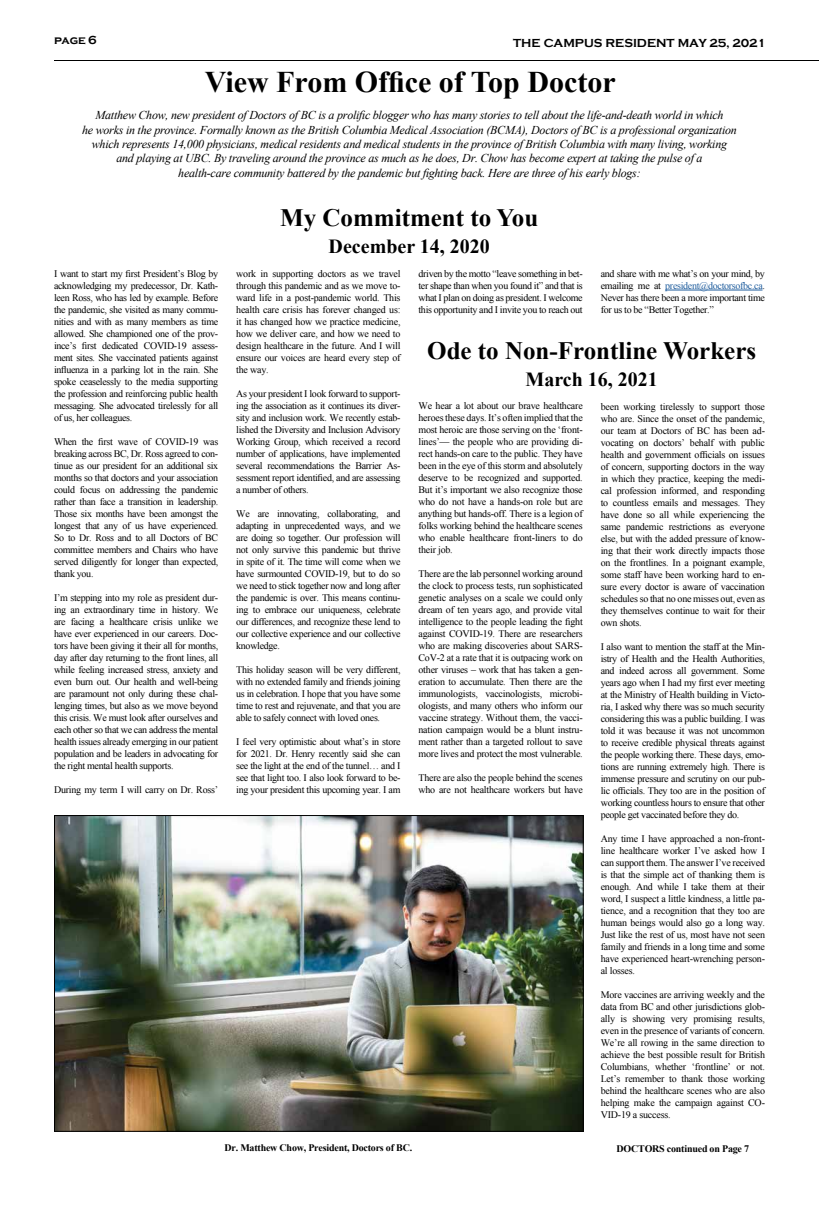
<style>
.page{position:relative;width:819px;height:1224px;background:#fff}
.page>*{position:absolute;margin:0;border:0;box-sizing:border-box;transform-origin:0 0}
.t1{font:700 30px "Times New Roman";color:#000}
.t2{font:700 25px "Times New Roman";color:#000}
.t3{font:700 20px "Times New Roman";color:#000}
.t4{font:italic 12px/14.4px "Times New Roman";letter-spacing:-.02em;color:#000;text-align:center}
.t5{font:700 12px "Copperplate Gothic";color:#000}
.t6{font:10px/12px "Times New Roman";letter-spacing:-.03em;color:#000;text-align:justify}
.t7{font:700 10px "Times New Roman";letter-spacing:-.02em;color:#000}
.s1{color:#215e9e}
</style>
<div class="page">
<hr style="left:54px;top:60px;width:765px;height:1px;background:#000">
<img style="left:56px;top:817px;width:526px;height:313px">
<div style="left:54px;top:815px;width:530px;height:317px;border:1px solid #000"></div>
<hr style="left:665px;top:290px;width:97px;height:1px;background:#215e9e">
<p class="t5" style="left:54px;top:34px;width:44px">page 6</p>
<p class="t5" style="left:513px;top:37px;width:254px">THE CAMPUS RESIDENT MAY 25, 2021</p>
<h1 class="t1" style="left:205px;top:62px;width:412px">View From Office of Top Doctor</h1>
<p class="t4" style="left:82px;top:108px;width:656px">Matthew Chow, new president of Doctors of BC is a prolific blogger who has many stories to tell about the life-and-death world in which<br>he works in the province. Formally known as the British Columbia Medical Association (BCMA), Doctors of BC is a professional organization which represents 14,000 physicians, medical residents and medical students in the province of British Columbia with many living, working and playing at UBC. By traveling around the province as much as he does, Dr. Chow has become expert at taking the pulse of a<br>health-care community battered by the pandemic but fighting back. Here are three of his early blogs:</p>
<p class="t6" style="left:54px;top:267px;width:166px">I want to start my first President’s Blog by acknowledging my predecessor, Dr. Kath&shy;leen Ross, who has led by example. Before the pandemic, she visited as many commu&shy;nities and with as many members as time allowed. She championed one of the prov&shy;ince’s first dedicated COVID-19 assess&shy;ment sites. She vaccinated patients against influenza in a parking lot in the rain. She spoke ceaselessly to the media supporting the profession and reinforcing public health messaging. She advocated tirelessly for all of us, her colleagues.</p>
<p class="t6" style="left:54px;top:435px;width:166px">When the first wave of COVID-19 was breaking across BC, Dr. Ross agreed to con&shy;tinue as our president for an additional six months so that doctors and your association could focus on addressing the pandemic rather than face a transition in leadership.<br>Those six months have been amongst the longest that any of us have experienced.<br>So to Dr. Ross and to all Doctors of BC committee members and Chairs who have served diligently for longer than expected, thank you.</p>
<p class="t6" style="left:54px;top:591px;width:166px">I’m stepping into my role as president dur&shy;ing an extraordinary time in history. We are facing a healthcare crisis unlike we have ever experienced in our careers. Doc&shy;tors have been giving it their all for months, day after day returning to the front lines, all while feeling increased stress, anxiety and even burn out. Our health and well-being are paramount not only during these chal&shy;lenging times, but also as we move beyond this crisis. We must look after ourselves and each other so that we can address the mental health issues already emerging in our patient population and be leaders in advocating for the right mental health supports.</p>
<p class="t6" style="left:54px;top:783px;width:166px">During my term I will carry on Dr. Ross’</p>
<h2 class="t2" style="left:280px;top:201px;width:260px">My Commitment to You</h2>
<h3 class="t3" style="left:329px;top:233px;width:163px">December 14, 2020</h3>
<p class="t6" style="left:236px;top:268px;width:166px">work in supporting doctors as we travel through this pandemic and as we move to&shy;ward life in a post-pandemic world. This health care crisis has forever changed us: it has changed how we practice medicine, how we deliver care, and how we need to design healthcare in the future. And I will ensure our voices are heard every step of the way.</p>
<p class="t6" style="left:236px;top:388px;width:166px">As your president I look forward to support&shy;ing the association as it continues its diver&shy;sity and inclusion work. We recently estab&shy;lished the Diversity and Inclusion Advisory Working Group, which received a record number of applications, have implemented several recommendations the Barrier As&shy;sessment report identified, and are assessing a number of others.</p>
<p class="t6" style="left:236px;top:508px;width:166px">We are innovating, collaborating, and adapting in unprecedented ways, and we are doing so together. Our profession will not only survive this pandemic but thrive in spite of it. The time will come when we have surmounted COVID-19, but to do so we need to stick together now and long after the pandemic is over. This means continu&shy;ing to embrace our uniqueness, celebrate our differences, and recognize these lend to our collective experience and our collective knowledge.</p>
<p class="t6" style="left:236px;top:664px;width:166px">This holiday season will be very different, with no extended family and friends joining us in celebration. I hope that you have some time to rest and rejuvenate, and that you are able to safely connect with loved ones.</p>
<p class="t6" style="left:236px;top:736px;width:166px">I feel very optimistic about what’s in store for 2021. Dr. Henry recently said she can see the light at the end of the tunnel… and I see that light too. I also look forward to be&shy;ing your president this upcoming year. I am</p>
<p class="t6" style="left:418px;top:267px;width:166px">driven by the motto “leave something in bet&shy;ter shape than when you found it” and that is what I plan on doing as president. I welcome this opportunity and I invite you to reach out</p>
<p class="t6" style="left:601px;top:267px;width:166px">and share with me what’s on your mind, by emailing me at <span class="s1">president@doctorsofbc.ca</span>.<br>Never has there been a more important time for us to be “Better Together.”</p>
<h2 class="t2" style="left:427px;top:334px;width:330px">Ode to Non-Frontline Workers</h2>
<h3 class="t3" style="left:526px;top:366px;width:134px">March 16, 2021</h3>
<p class="t6" style="left:601px;top:401px;width:166px">been working tirelessly to support those who are. Since the onset of the pandemic, our team at Doctors of BC has been ad&shy;vocating on doctors’ behalf with public health and government officials on issues of concern, supporting doctors in the way in which they practice, keeping the medi&shy;cal profession informed, and responding to countless emails and messages. They have done so all while experiencing the same pandemic restrictions as everyone else, but with the added pressure of know&shy;ing that their work directly impacts those on the frontlines. In a poignant example, some staff have been working hard to en&shy;sure every doctor is aware of vaccination schedules so that no one misses out, even as they themselves continue to wait for their own shots.</p>
<p class="t6" style="left:601px;top:641px;width:166px">I also want to mention the staff at the Min&shy;istry of Health and the Health Authorities, and indeed across all government. Some years ago when I had my first ever meeting at the Ministry of Health building in Victo&shy;ria, I asked why there was so much security considering this was a public building. I was told it was because it was not uncommon to receive credible physical threats against the people working there. These days, emo&shy;tions are running extremely high. There is immense pressure and scrutiny on our pub&shy;lic officials. They too are in the position of working countless hours to ensure that other people get vaccinated before they do.</p>
<p class="t6" style="left:601px;top:833px;width:166px">Any time I have approached a non-front&shy;line healthcare worker I’ve asked how I can support them. The answer I’ve received is that the simple act of thanking them is enough. And while I take them at their word, I suspect a little kindness, a little pa&shy;tience, and a recognition that they too are human beings would also go a long way.<br>Just like the rest of us, most have not seen family and friends in a long time and some have experienced heart-wrenching person&shy;al losses.</p>
<p class="t6" style="left:601px;top:989px;width:166px">More vaccines are arriving weekly and the data from BC and other jurisdictions glob&shy;ally is showing very promising results, even in the presence of variants of concern.<br>We’re all rowing in the same direction to achieve the best possible result for British Columbians, whether ‘frontline’ or not.<br>Let’s remember to thank those working behind the healthcare scenes who are also helping make the campaign against CO-VID-19 a success.</p>
<p class="t6" style="left:418px;top:400px;width:166px">We hear a lot about our brave healthcare heroes these days. It’s often implied that the most heroic are those serving on the ‘front&shy;lines’— the people who are providing di&shy;rect hands-on care to the public. They have been in the eye of this storm and absolutely deserve to be recognized and supported.<br>But it’s important we also recognize those who do not have a hands-on role but are anything but hands-off. There is a legion of folks working behind the healthcare scenes who enable healthcare front-liners to do their job.</p>
<p class="t6" style="left:418px;top:568px;width:166px">There are the lab personnel working around the clock to process tests, run sophisticated genetic analyses on a scale we could only dream of ten years ago, and provide vital intelligence to the people leading the fight against COVID-19. There are researchers who are making discoveries about SARS-CoV-2 at a rate that it is outpacing work on other viruses – work that has taken a gen&shy;eration to accumulate. Then there are the immunologists, vaccinologists, microbi&shy;ologists, and many others who inform our vaccine strategy. Without them, the vacci&shy;nation campaign would be a blunt instru&shy;ment rather than a targeted rollout to save more lives and protect the most vulnerable.</p>
<p class="t6" style="left:418px;top:772px;width:166px">There are also the people behind the scenes who are not healthcare workers but have</p>
<p class="t7" style="left:225px;top:1141px;width:189px">Dr. Matthew Chow, President, Doctors of BC.</p>
<p class="t7" style="left:617px;top:1142px;width:134px">DOCTORS continued on Page 7</p>
</div>
